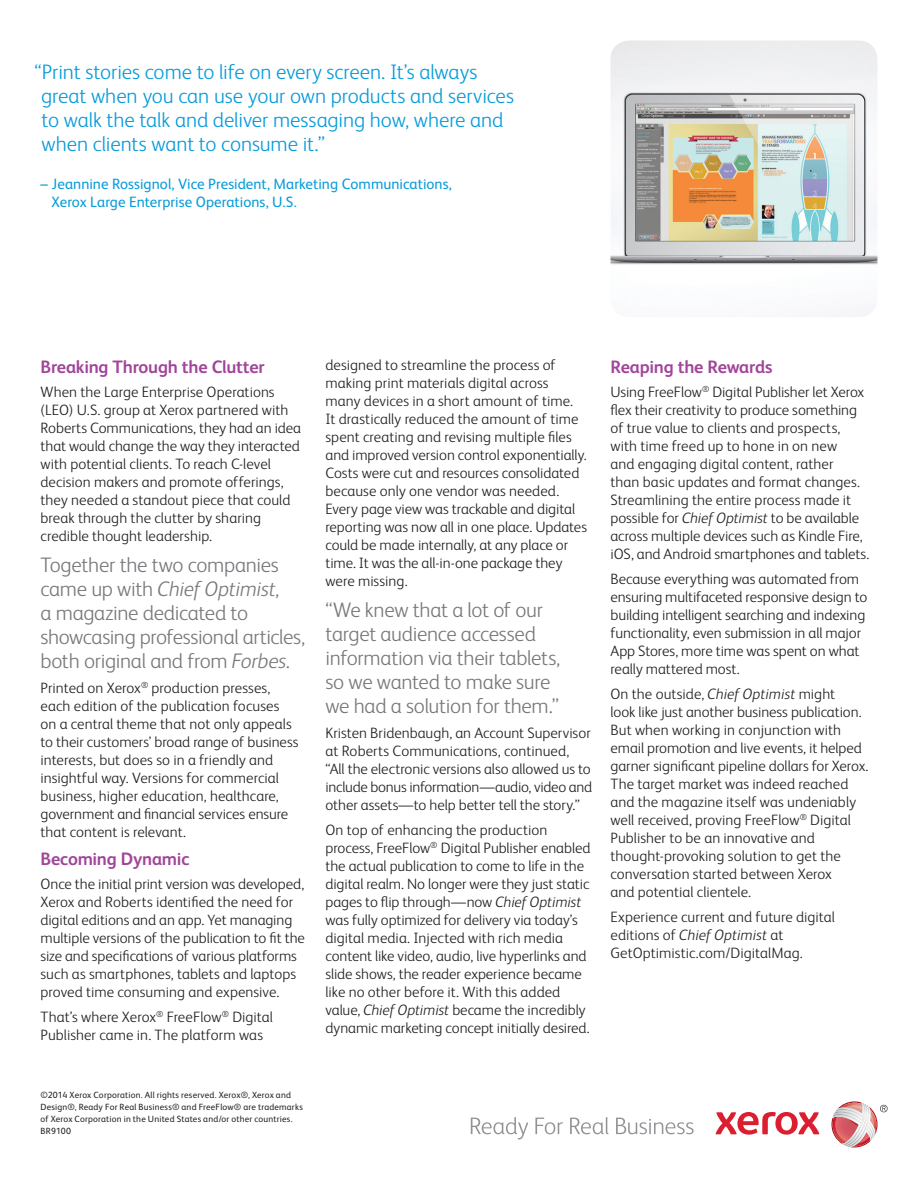
<style>
.page{position:relative;width:918px;height:1188px;background:#fff}
.page>*{position:absolute;margin:0;border:0;box-sizing:border-box;transform-origin:0 0}
.t1{font:300 21px/24px "Xerox Sans";letter-spacing:-.015em;color:#76787b}
.t2{font:300 21px/24px "Xerox Sans";letter-spacing:-.005em;color:#069bda}
.t3{font:700 18px "Xerox Sans";letter-spacing:-.015em;color:#a14599}
.t4{font:300 15px/18px "Xerox Sans";color:#231f20}
.t5{font:15px/18px "Xerox Sans";letter-spacing:.005em;color:#069bda}
.t6{font:9px/12px "Xerox Sans";letter-spacing:.02em;color:#231f20}
.s1{font-style:italic}
</style>
<div class="page">
<svg style="left:716px;top:1112px;width:103px;height:23px"></svg>
<svg style="left:471px;top:1117px;width:223px;height:22px"></svg>
<svg style="left:831px;top:1101px;width:57px;height:47px"></svg>
<img style="left:610px;top:40px;width:268px;height:277px">
<h1 class="t2" style="left:41px;top:59px;width:474px;text-indent:-7px">“Print stories come to life on every screen. It’s always great when you can use your own products and services to walk the talk and deliver messaging how, where and when clients want to consume it.”</h1>
<p class="t5" style="left:51px;top:174px;width:402px;text-indent:-11px">– Jeannine Rossignol, Vice President, Marketing Communications,<br>Xerox Large Enterprise Operations, U.S.</p>
<p class="t3" style="left:40px;top:354px;width:226px">Breaking Through the Clutter</p>
<p class="t4" style="left:40px;top:382px;width:262px">When the Large Enterprise Operations (LEO) U.S. group at Xerox partnered with Roberts Communications, they had an idea that would change the way they interacted with potential clients. To reach C-level decision makers and promote offerings, they needed a standout piece that could break through the clutter by sharing credible thought leadership.</p>
<h1 class="t1" style="left:40px;top:552px;width:266px">Together the two companies came up with <span class="s1">Chief Optimist</span>,<br>a magazine dedicated to showcasing professional articles, both original and from <span class="s1">Forbes</span>.</h1>
<p class="t4" style="left:40px;top:678px;width:259px">Printed on Xerox<sup>®</sup> production presses, each edition of the publication focuses on a central theme that not only appeals to their customers’ broad range of business interests, but does so in a friendly and insightful way. Versions for commercial business, higher education, healthcare, government and financial services ensure that content is relevant.</p>
<p class="t3" style="left:40px;top:846px;width:150px">Becoming Dynamic</p>
<p class="t4" style="left:40px;top:874px;width:266px">Once the initial print version was developed, Xerox and Roberts identified the need for digital editions and an app. Yet managing multiple versions of the publication to fit the size and specifications of various platforms such as smartphones, tablets and laptops proved time consuming and expensive.</p>
<p class="t4" style="left:40px;top:1007px;width:234px">That’s where Xerox<sup>®</sup> FreeFlow<sup>®</sup> Digital<br>Publisher came in. The platform was</p>
<p class="t6" style="left:40px;top:1089px;width:264px">©2014 Xerox Corporation. All rights reserved. Xerox®, Xerox and Design®, Ready For Real Business® and FreeFlow® are trademarks of Xerox Corporation in the United States and/or other countries.<br>BR9100</p>
<p class="t4" style="left:326px;top:355px;width:263px">designed to streamline the process of making print materials digital across many devices in a short amount of time.<br>It drastically reduced the amount of time spent creating and revising multiple files and improved version control exponentially.<br>Costs were cut and resources consolidated because only one vendor was needed.<br>Every page view was trackable and digital reporting was now all in one place. Updates could be made internally, at any place or time. It was the all-in-one package they were missing.</p>
<h1 class="t1" style="left:326px;top:597px;width:236px">“We knew that a lot of our target audience accessed information via their tablets, so we wanted to make sure we had a solution for them.”</h1>
<p class="t4" style="left:326px;top:723px;width:268px">Kristen Bridenbaugh, an Account Supervisor at Roberts Communications, continued,<br>“All the electronic versions also allowed us to include bonus information―audio, video and other assets—to help better tell the story.”</p>
<p class="t4" style="left:325px;top:820px;width:266px">On top of enhancing the production process, FreeFlow<sup>®</sup> Digital Publisher enabled the actual publication to come to life in the digital realm. No longer were they just static pages to flip through―now <span class="s1">Chief Optimist </span>was fully optimized for delivery via today’s digital media. Injected with rich media content like video, audio, live hyperlinks and slide shows, the reader experience became like no other before it. With this added value, <span class="s1">Chief Optimist</span> became the incredibly dynamic marketing concept initially desired.</p>
<p class="t3" style="left:610px;top:354px;width:163px">Reaping the Rewards</p>
<p class="t4" style="left:610px;top:382px;width:260px">Using FreeFlow<sup>®</sup> Digital Publisher let Xerox flex their creativity to produce something of true value to clients and prospects, with time freed up to hone in on new<br>and engaging digital content, rather<br>than basic updates and format changes.<br>Streamlining the entire process made it possible for <span class="s1">Chief Optimist</span> to be available across multiple devices such as Kindle Fire, iOS, and Android smartphones and tablets.</p>
<p class="t4" style="left:610px;top:569px;width:258px">Because everything was automated from ensuring multifaceted responsive design to building intelligent searching and indexing functionality, even submission in all major App Stores, more time was spent on what really mattered most.</p>
<p class="t4" style="left:610px;top:684px;width:259px">On the outside, <span class="s1">Chief Optimist</span> might<br>look like just another business publication.<br>But when working in conjunction with email promotion and live events, it helped garner significant pipeline dollars for Xerox.<br>The target market was indeed reached and the magazine itself was undeniably well received, proving FreeFlow<sup>®</sup> Digital Publisher to be an innovative and thought-provoking solution to get the conversation started between Xerox<br>and potential clientele.</p>
<p class="t4" style="left:611px;top:907px;width:226px">Experience current and future digital editions of <span class="s1">Chief Optimist</span> at<br>GetOptimistic.com/DigitalMag.</p>
</div>
